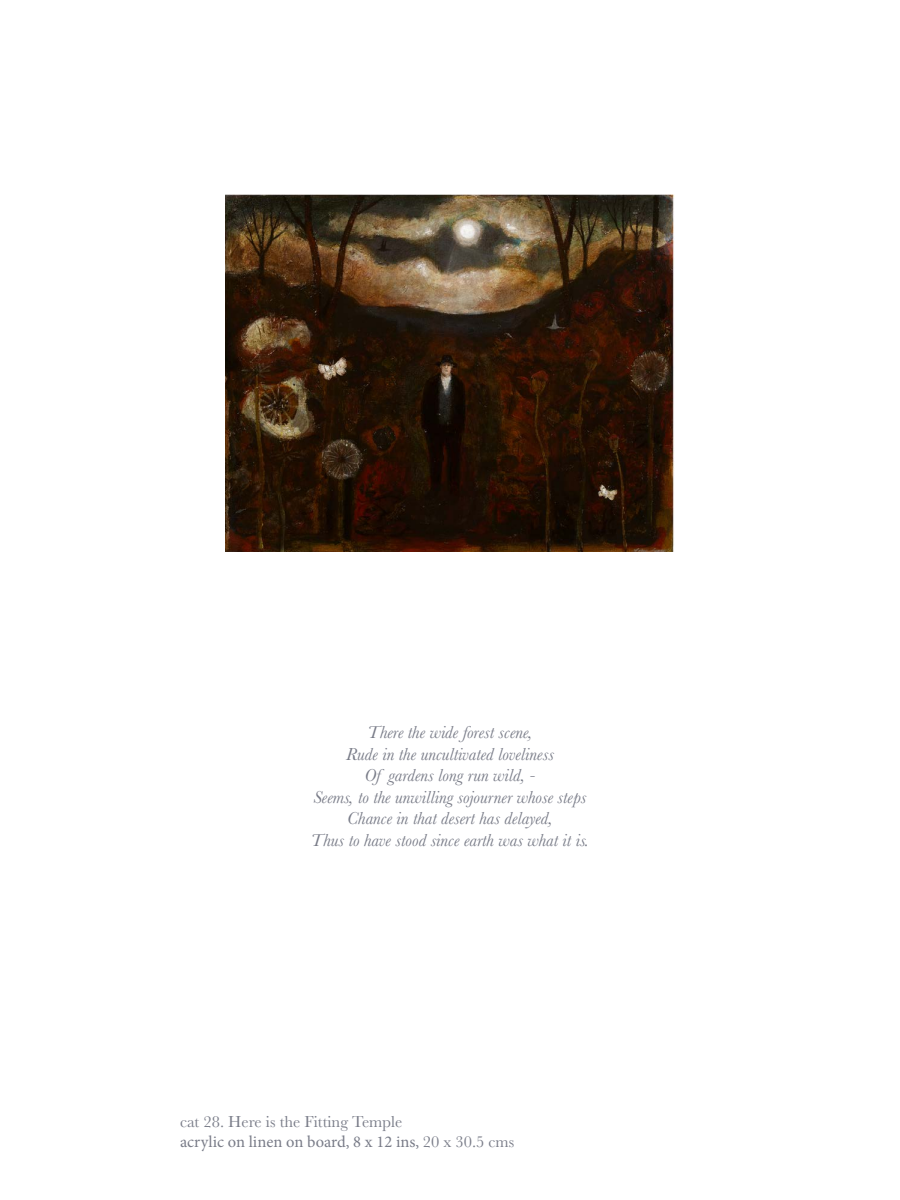
<style>
.page{position:relative;width:900px;height:1200px;background:#fff}
.page>*{position:absolute;margin:0;border:0;box-sizing:border-box;transform-origin:0 0}
.t1{font:italic 18px/21.6px "Baskerville";color:#797c88;text-align:center}
.t2{font:16.5px "Minion Pro";color:#797c88}
.t3{font:16.5px "Baskerville";color:#797c88}
.s1{font-family:"Baskerville"}
</style>
<div class="page">
<img style="left:225px;top:195px;width:450px;height:357px">
<p class="t1" style="left:311px;top:721px;width:280px">There the wide forest scene,<br>Rude in the uncultivated loveliness<br>Of gardens long run wild, -<br>Seems, to the unwilling sojourner whose steps Chance in that desert has delayed,<br>Thus to have stood since earth was what it is.</p>
<p class="t3" style="left:180px;top:1111px;width:224px">cat 28. Here is the Fitting Temple</p>
<p class="t2" style="left:180px;top:1130px;width:336px">acrylic on linen on board, 8 x 12 ins, <span class="s1">20 x 30.5 cms</span></p>
</div>
